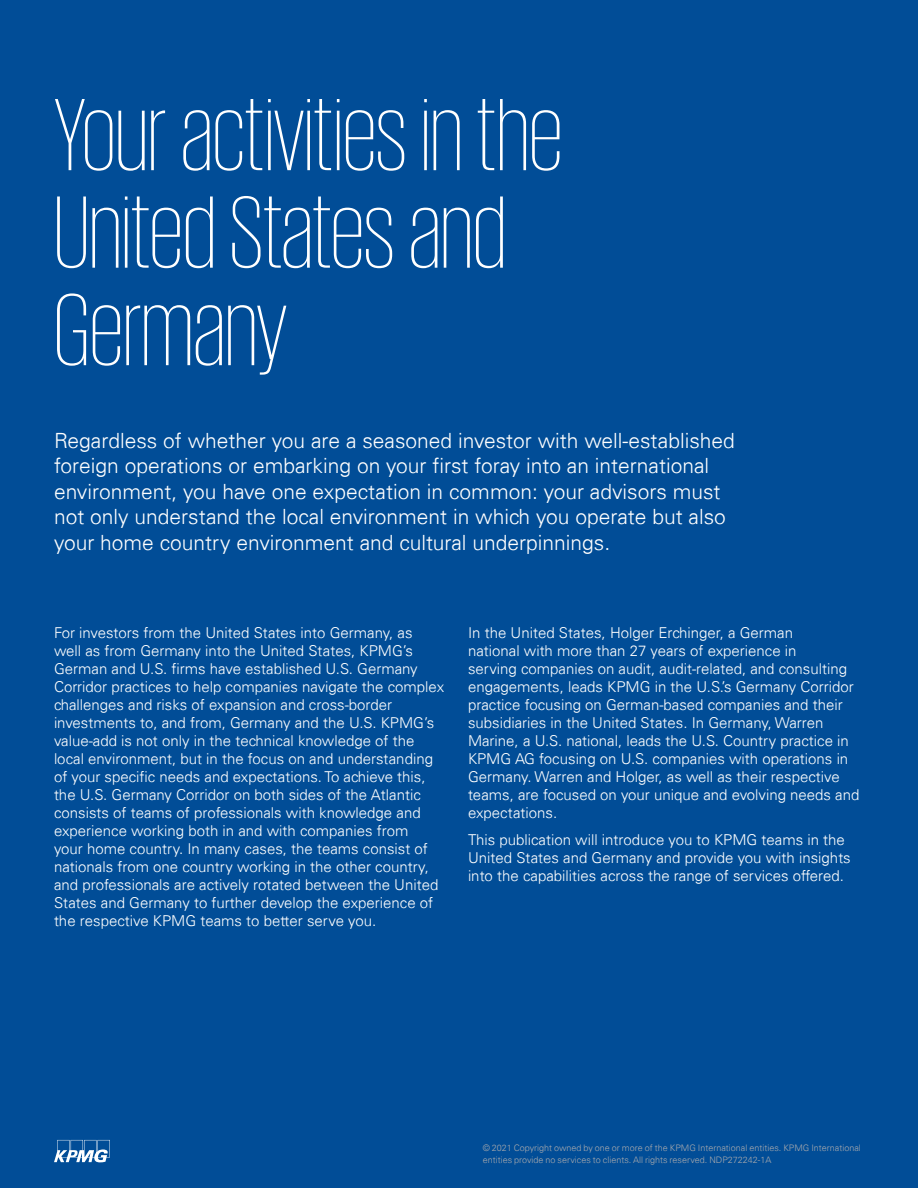
<style>
.page{position:relative;width:918px;height:1188px;background:#014d97}
.page>*{position:absolute;margin:0;border:0;box-sizing:border-box;transform-origin:0 0}
.t1{font:200 105px/97.5px "KPMG";color:#fff}
.t2{font:300 21px/25.5px "Univers 45";color:#fff}
.t3{font:300 15px/18px "Univers 45";color:#fff}
.t4{font:300 9px/12px "Univers 45";color:#a8a9ad}
</style>
<div class="page">
<svg style="left:54px;top:1140px;width:56px;height:22px"></svg>
<h1 class="t1" style="left:54px;top:84px;width:510px">Your activities in the<br>United States and<br>Germany</h1>
<p class="t2" style="left:54px;top:428px;width:683px">Regardless of whether you are a seasoned investor with well-established foreign operations or embarking on your first foray into an international environment, you have one expectation in common: your advisors must not only understand the local environment in which you operate but also your home country environment and cultural underpinnings.</p>
<p class="t3" style="left:54px;top:624px;width:392px">For investors from the United States into Germany, as<br>well as from Germany into the United States, KPMG’s German and U.S. firms have established U.S. Germany Corridor practices to help companies navigate the complex challenges and risks of expansion and cross-border investments to, and from, Germany and the U.S. KPMG’s value-add is not only in the technical knowledge of the local environment, but in the focus on and understanding of your specific needs and expectations. To achieve this, the U.S. Germany Corridor on both sides of the Atlantic consists of teams of professionals with knowledge and experience working both in and with companies from<br>your home country. In many cases, the teams consist of nationals from one country working in the other country, and professionals are actively rotated between the United States and Germany to further develop the experience of the respective KPMG teams to better serve you.</p>
<p class="t3" style="left:468px;top:624px;width:393px">In the United States, Holger Erchinger, a German<br>national with more than 27 years of experience in<br>serving companies on audit, audit-related, and consulting engagements, leads KPMG in the U.S.’s Germany Corridor practice focusing on German-based companies and their subsidiaries in the United States. In Germany, Warren Marine, a U.S. national, leads the U.S. Country practice in KPMG AG focusing on U.S. companies with operations in Germany. Warren and Holger, as well as their respective teams, are focused on your unique and evolving needs and expectations.</p>
<p class="t3" style="left:468px;top:831px;width:384px">This publication will introduce you to KPMG teams in the<br>United States and Germany and provide you with insights into the capabilities across the range of services offered.</p>
<p class="t4" style="left:483px;top:1142px;width:380px">© 2021 Copyright owned by one or more of the KPMG International entities. KPMG International entities provide no services to clients. All rights reserved. NDP272242-1A</p>
</div>
